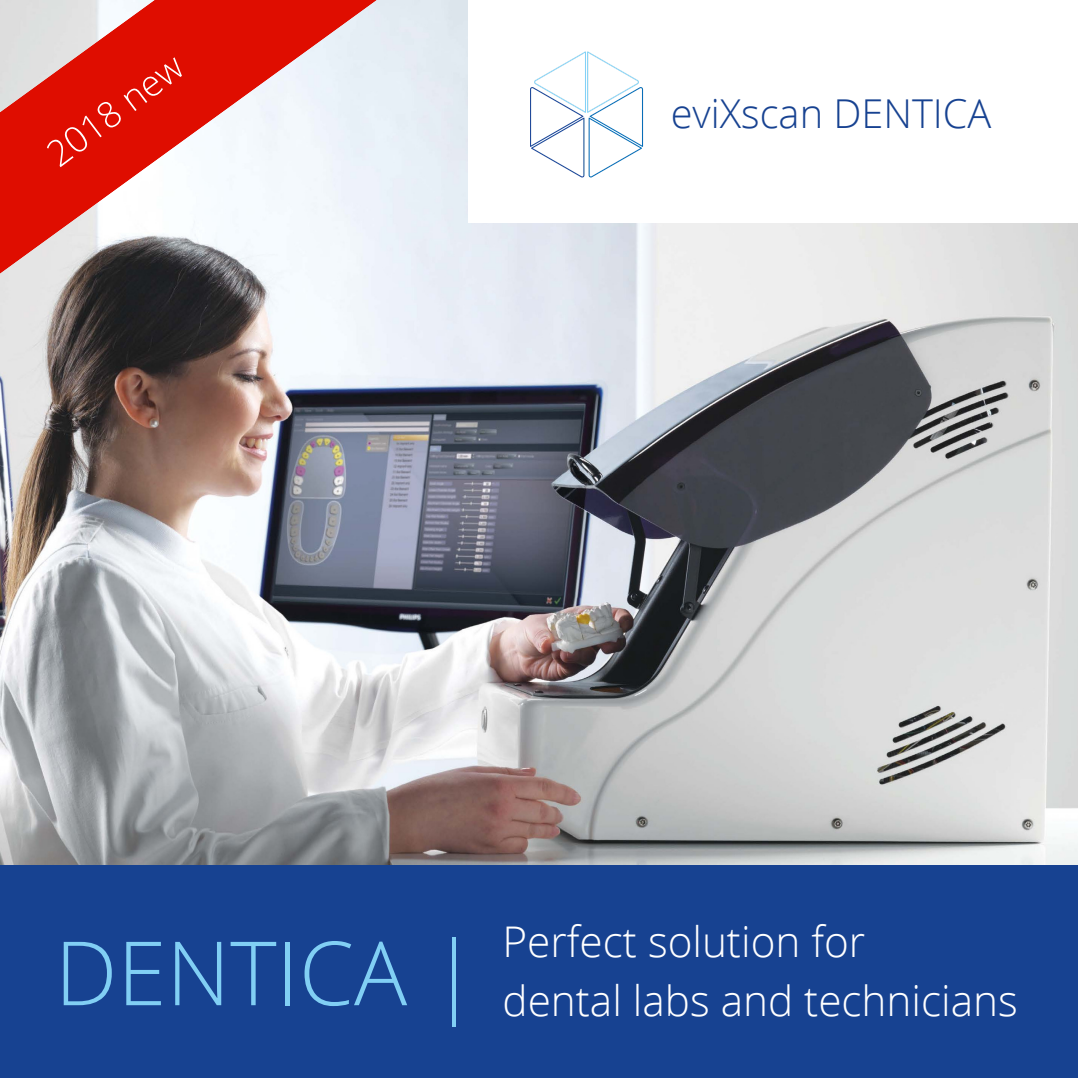
<style>
.page{position:relative;width:1078px;height:1078px;background:#fff}
.page>*{position:absolute;margin:0;border:0;box-sizing:border-box;transform-origin:0 0}
.t1{font:300 42.2px/58.6px "Open Sans";color:#fff}
.t2{font:300 39.8px "Open Sans";color:#174291}
.t3{font:300 36.2px "Open Sans";color:#fff}
</style>
<div class="page">
<img style="left:0;top:0;width:1077px;height:865px">
<div style="left:468px;top:0;width:609px;height:222px;background:#fff"></div>
<img style="left:530px;top:51px;width:114px;height:126px">
<div style="left:0;top:865px;width:1077px;height:212px;background:#174291"></div>
<svg style="left:0;top:0;width:377px;height:274px"></svg>
<p class="t3" style="left:36px;top:137px;width:161px;rotate:-37deg">2018 new</p>
<p class="t2" style="left:670px;top:85px;width:322px">eviXscan DENTICA</p>
<p class="t1" style="left:55px;top:911px;width:964px;text-indent:447px">Perfect solution for<br><sup>DENTICA</sup> <sup>|</sup> dental labs and technicians</p>
</div>
